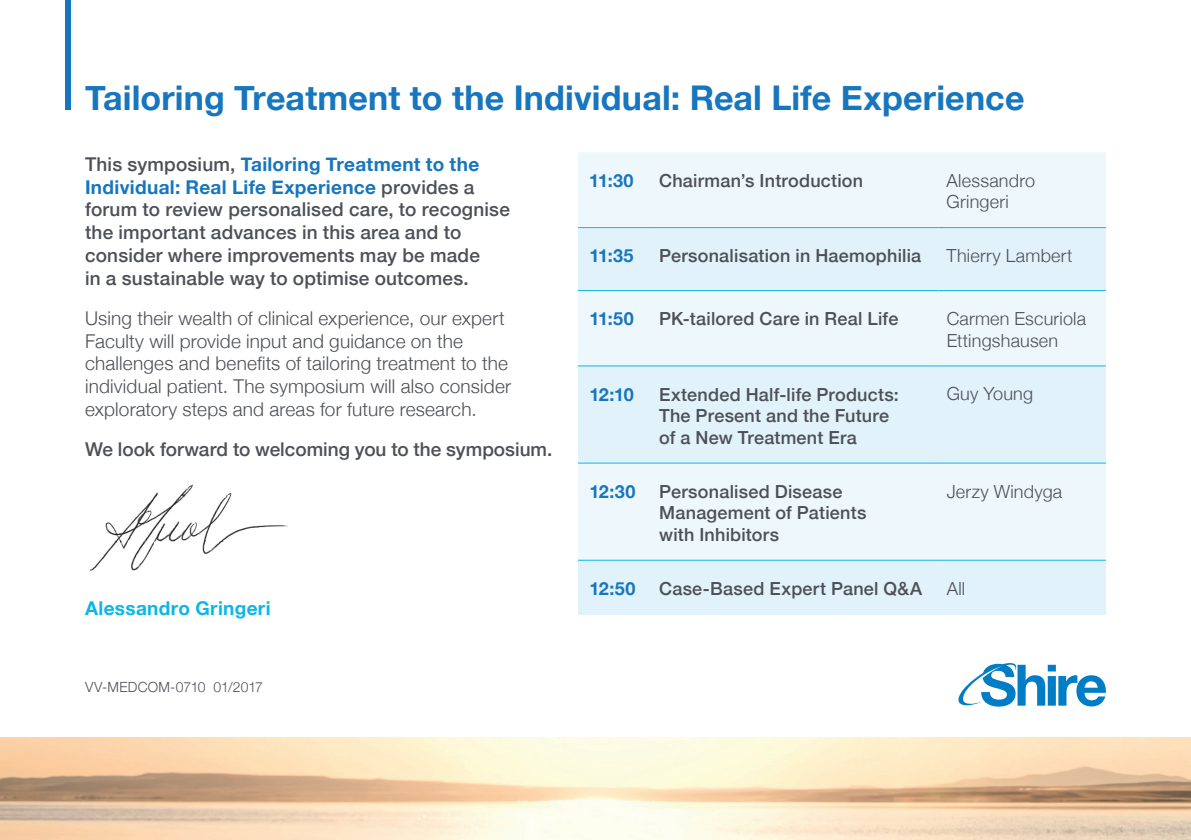
<style>
.page{position:relative;width:1191px;height:840px;background:#fff}
.page>*{position:absolute;margin:0;border:0;box-sizing:border-box;transform-origin:0 0}
.t1{font:700 34px "Helvetica Neue";letter-spacing:.005em;color:#1776bd}
.t2{font:500 19px/22.8px "Helvetica Neue";letter-spacing:.01em;color:#4d5056}
.t3{font:300 19px/22.8px "Helvetica Neue";letter-spacing:.01em;color:#4d5056}
.t4{font:700 19px "Helvetica Neue";letter-spacing:.02em;color:#0db6e5}
.t5{font:500 18px/21.6px "Helvetica Neue";letter-spacing:.015em;color:#4d5056}
.t6{font:300 18px/21.6px "Helvetica Neue";letter-spacing:.01em;color:#4d5056}
.t7{font:700 18px "Helvetica Neue";letter-spacing:-.02em;color:#1776bd}
.t8{font:300 14px "Helvetica Neue";letter-spacing:.005em;color:#4d5056}
.s1{font-weight:700;color:#1776bd}
</style>
<div class="page">
<div style="left:66px;top:0;width:5px;height:110px;background:#1776bd"></div>
<img style="left:0;top:737px;width:1191px;height:102px">
<img style="left:89px;top:484px;width:199px;height:87px">
<div style="left:578px;top:152px;width:528px;height:75px;background:#eef8fc"></div>
<svg style="left:578px;top:228px;width:528px;height:386px;background:#e5f4fa"></svg>
<hr style="left:578px;top:227px;width:73px;height:1px;background:#0db6e5">
<hr style="left:651px;top:227px;width:287px;height:1px;background:#0db6e5">
<hr style="left:938px;top:227px;width:168px;height:1px;background:#0db6e5">
<hr style="left:578px;top:290px;width:73px;height:1px;background:#0db6e5">
<hr style="left:651px;top:290px;width:287px;height:1px;background:#0db6e5">
<hr style="left:938px;top:290px;width:168px;height:1px;background:#0db6e5">
<hr style="left:578px;top:365px;width:73px;height:1px;background:#0db6e5">
<hr style="left:651px;top:365px;width:287px;height:1px;background:#0db6e5">
<hr style="left:938px;top:365px;width:168px;height:1px;background:#0db6e5">
<hr style="left:578px;top:462px;width:73px;height:1px;background:#0db6e5">
<hr style="left:651px;top:462px;width:287px;height:1px;background:#0db6e5">
<hr style="left:938px;top:462px;width:168px;height:1px;background:#0db6e5">
<hr style="left:578px;top:559px;width:73px;height:1px;background:#0db6e5">
<hr style="left:651px;top:559px;width:287px;height:1px;background:#0db6e5">
<hr style="left:938px;top:559px;width:168px;height:1px;background:#0db6e5">
<svg style="left:958px;top:663px;width:148px;height:43px"></svg>
<h1 class="t1" style="left:85px;top:71px;width:941px">Tailoring Treatment to the Individual: Real Life Experience</h1>
<p class="t2" style="left:85px;top:151px;width:426px">This symposium, <span class="s1">Tailoring Treatment to the Individual: Real Life Experience</span> provides a forum to review personalised care, to recognise the important advances in this area and to consider where improvements may be made<br>in a sustainable way to optimise outcomes.</p>
<p class="t3" style="left:85px;top:305px;width:427px">Using their wealth of clinical experience, our expert Faculty will provide input and guidance on the challenges and benefits of tailoring treatment to the individual patient. The symposium will also consider exploratory steps and areas for future research.</p>
<p class="t2" style="left:85px;top:436px;width:469px">We look forward to welcoming you to the symposium.</p>
<p class="t4" style="left:85px;top:593px;width:187px">Alessandro Gringeri</p>
<p class="t8" style="left:85px;top:675px;width:179px">VV-MEDCOM-0710 01/2017</p>
<p class="t7" style="left:589px;top:166px;width:46px">11:30</p>
<p class="t5" style="left:659px;top:168px;width:206px">Chairman’s Introduction</p>
<p class="t6" style="left:946px;top:168px;width:90px">Alessandro<br>Gringeri</p>
<p class="t7" style="left:589px;top:241px;width:46px">11:35</p>
<p class="t5" style="left:659px;top:243px;width:264px">Personalisation in Haemophilia</p>
<p class="t6" style="left:946px;top:243px;width:127px">Thierry Lambert</p>
<p class="t7" style="left:589px;top:304px;width:46px">11:50</p>
<p class="t5" style="left:659px;top:306px;width:241px">PK-tailored Care in Real Life</p>
<p class="t6" style="left:946px;top:306px;width:141px">Carmen Escuriola<br>Ettingshausen</p>
<p class="t7" style="left:589px;top:380px;width:46px">12:10</p>
<p class="t5" style="left:659px;top:381px;width:241px">Extended Half-life Products:<br>The Present and the Future of a New Treatment Era</p>
<p class="t6" style="left:946px;top:381px;width:88px">Guy Young</p>
<p class="t7" style="left:589px;top:477px;width:48px">12:30</p>
<p class="t5" style="left:659px;top:478px;width:209px">Personalised Disease<br>Management of Patients with Inhibitors</p>
<p class="t6" style="left:946px;top:478px;width:117px">Jerzy Windyga</p>
<p class="t7" style="left:589px;top:574px;width:48px">12:50</p>
<p class="t5" style="left:659px;top:576px;width:264px">Case-Based Expert Panel Q&amp;A</p>
<p class="t6" style="left:946px;top:576px;width:20px">All</p>
</div>
